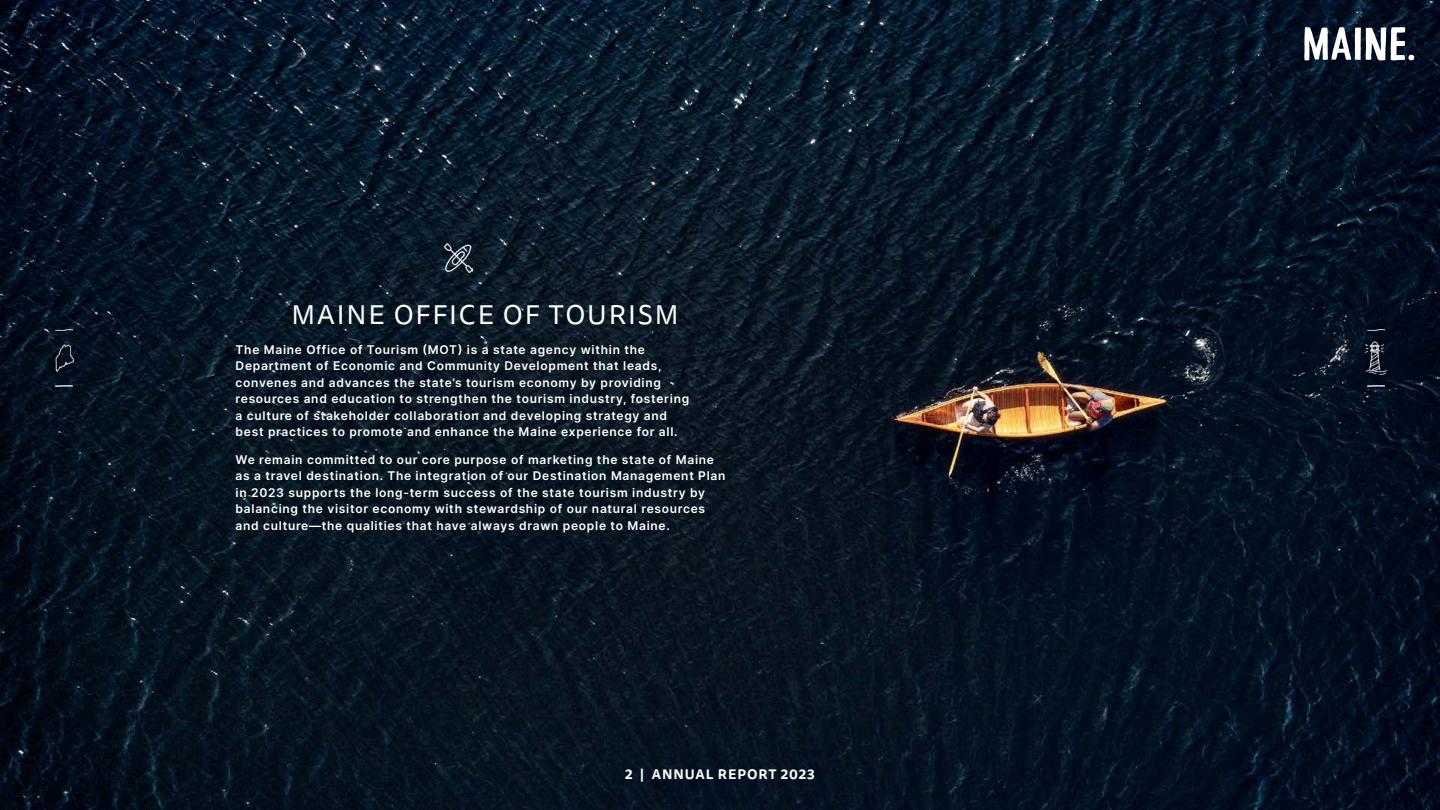
<style>
.page{position:relative;width:1440px;height:810px;background:#fff}
.page>*{position:absolute;margin:0;border:0;box-sizing:border-box;transform-origin:0 0}
.t1{font:27px "Tisa Sans Pro";letter-spacing:.07em;color:#fff}
.t2{font:700 13.5px "Tisa Sans Pro";letter-spacing:.07em;color:#fff}
.t3{font:600 12px/16.5px "Inter";letter-spacing:.06em;color:#fff}
</style>
<div class="page">
<img style="left:0;top:0;width:1440px;height:810px">
<img style="left:444px;top:244px;width:29px;height:29px">
<svg style="left:1360px;top:323px;width:32px;height:70px;fill:#010b1b"></svg>
<img style="left:1366px;top:342px;width:20px;height:32px">
<svg style="left:1367px;top:329px;width:17px;height:2px"></svg>
<svg style="left:1367px;top:386px;width:17px;height:1px"></svg>
<svg style="left:50px;top:323px;width:29px;height:70px"></svg>
<img style="left:54px;top:343px;width:20px;height:29px">
<svg style="left:56px;top:329px;width:17px;height:2px"></svg>
<svg style="left:56px;top:386px;width:17px;height:1px"></svg>
<svg style="left:1304px;top:27px;width:110px;height:34px"></svg>
<h1 class="t1" style="left:291px;top:296px;width:389px">MAINE OFFICE OF TOURISM</h1>
<p class="t3" style="left:236px;top:341px;width:455px">The Maine Office of Tourism (MOT) is a state agency within the Department of Economic and Community Development that leads, convenes and advances the state’s tourism economy by providing resources and education to strengthen the tourism industry, fostering a culture of stakeholder collaboration and developing strategy and best practices to promote and enhance the Maine experience for all.</p>
<p class="t3" style="left:236px;top:451px;width:491px">We remain committed to our core purpose of marketing the state of Maine as a travel destination. The integration of our Destination Management Plan in 2023 supports the long-term success of the state tourism industry by balancing the visitor economy with stewardship of our natural resources and culture—the qualities that have always drawn people to Maine.</p>
<p class="t2" style="left:625px;top:765px;width:191px">2 | ANNUAL REPORT 2023</p>
</div>
